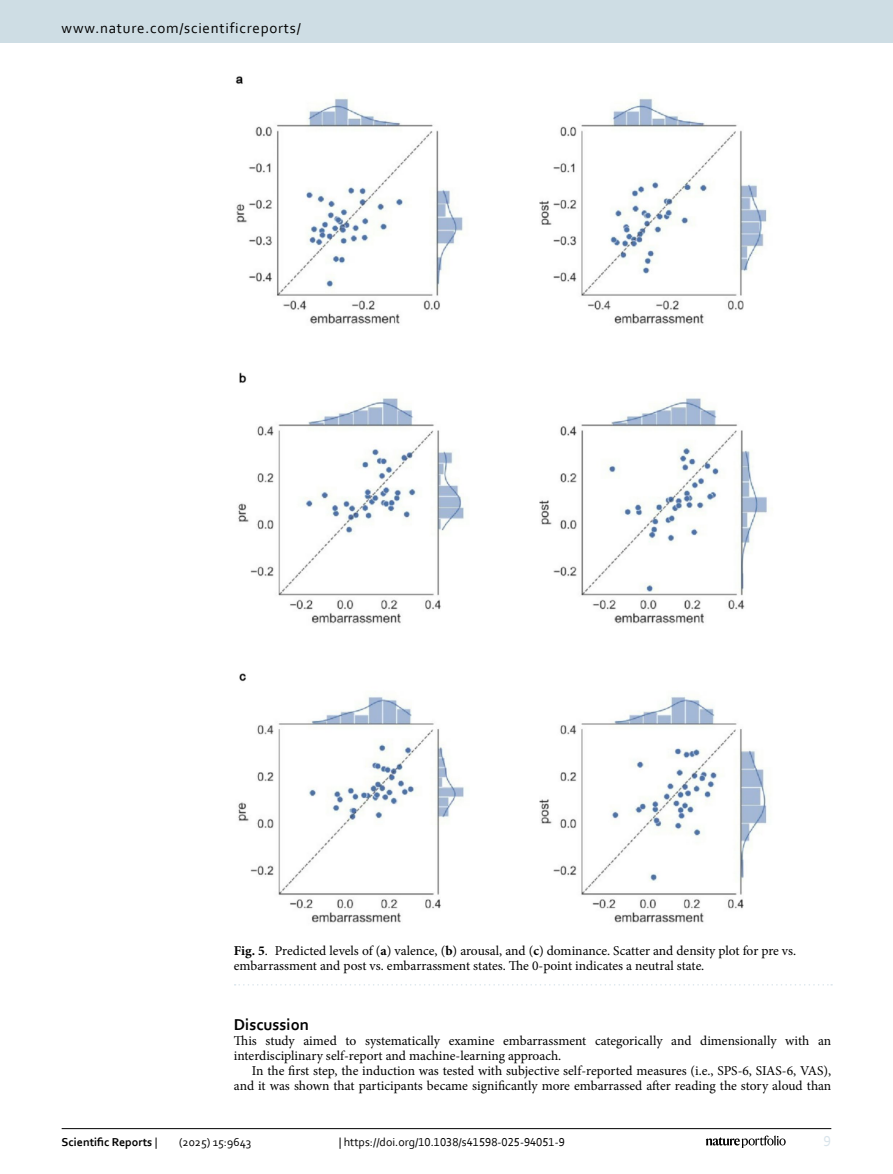
<style>
.page{position:relative;width:893px;height:1174px;background:#fff}
.page>*{position:absolute;margin:0;border:0;box-sizing:border-box;transform-origin:0 0}
.Head_1{font:700 16.5px "Corbel";color:#000}
.t1{font:15px "Corbel";letter-spacing:.05em;color:#000}
.t2{font:15px "Corbel";color:#d9e4eb}
.Body_Text_Indent{font:13.5px/15px "Minion Pro";letter-spacing:-.005em;color:#000;text-align:right}
.Figure_Caption{font:13.5px/15px "Minion Pro";letter-spacing:-.005em;color:#000}
.Body_Text{font:13.5px/15px "Minion Pro";color:#000}
.t3{font:12px "Corbel";color:#000}
.t4{font:700 12px "Corbel";color:#000}
.s1{font-weight:700}
.s2{font-weight:400}
</style>
<div class="page">
<img style="left:235px;top:76px;width:534px;height:847px">
<svg style="left:235px;top:984px;width:597px;height:1px"></svg>
<hr style="left:62px;top:1128px;width:769px;height:1px;background:#000">
<svg style="left:706px;top:1135px;width:80px;height:12px"></svg>
<div style="left:0;top:0;width:893px;height:43px;background:#cedde4"></div>
<p class="t1" style="left:62px;top:18px;width:241px">www.nature.com/scientificreports/</p>
<p class="Figure_Caption" style="left:234px;top:942px;width:564px"><span class="s1">Fig. 5</span>. Predicted levels of (<span class="s1">a</span>) valence, (<span class="s1">b</span>) arousal, and (<span class="s1">c</span>) dominance. Scatter and density plot for pre vs. embarrassment and post vs. embarrassment states. The 0-point indicates a neutral state.</p>
<p class="Head_1" style="left:234px;top:1014px;width:77px">Discussion</p>
<p class="Body_Text" style="left:234px;top:1033px;width:599px">This study aimed to systematically examine embarrassment categorically and dimensionally with an interdisciplinary self-report and machine-learning approach.</p>
<p class="Body_Text_Indent" style="left:234px;top:1063px;width:599px">In the first step, the induction was tested with subjective self-reported measures (i.e., SPS-6, SIAS-6, VAS), and it was shown that participants became significantly more embarrassed after reading the story aloud than</p>
<p class="t4" style="left:62px;top:1134px;width:97px">Scientific Reports <span class="s2">|</span></p>
<p class="t3" style="left:179px;top:1134px;width:74px">(2025) 15:9643</p>
<p class="t3" style="left:339px;top:1134px;width:228px">| https://doi.org/10.1038/s41598-025-94051-9</p>
<p class="t2" style="left:824px;top:1132px;width:9px">9</p>
</div>
